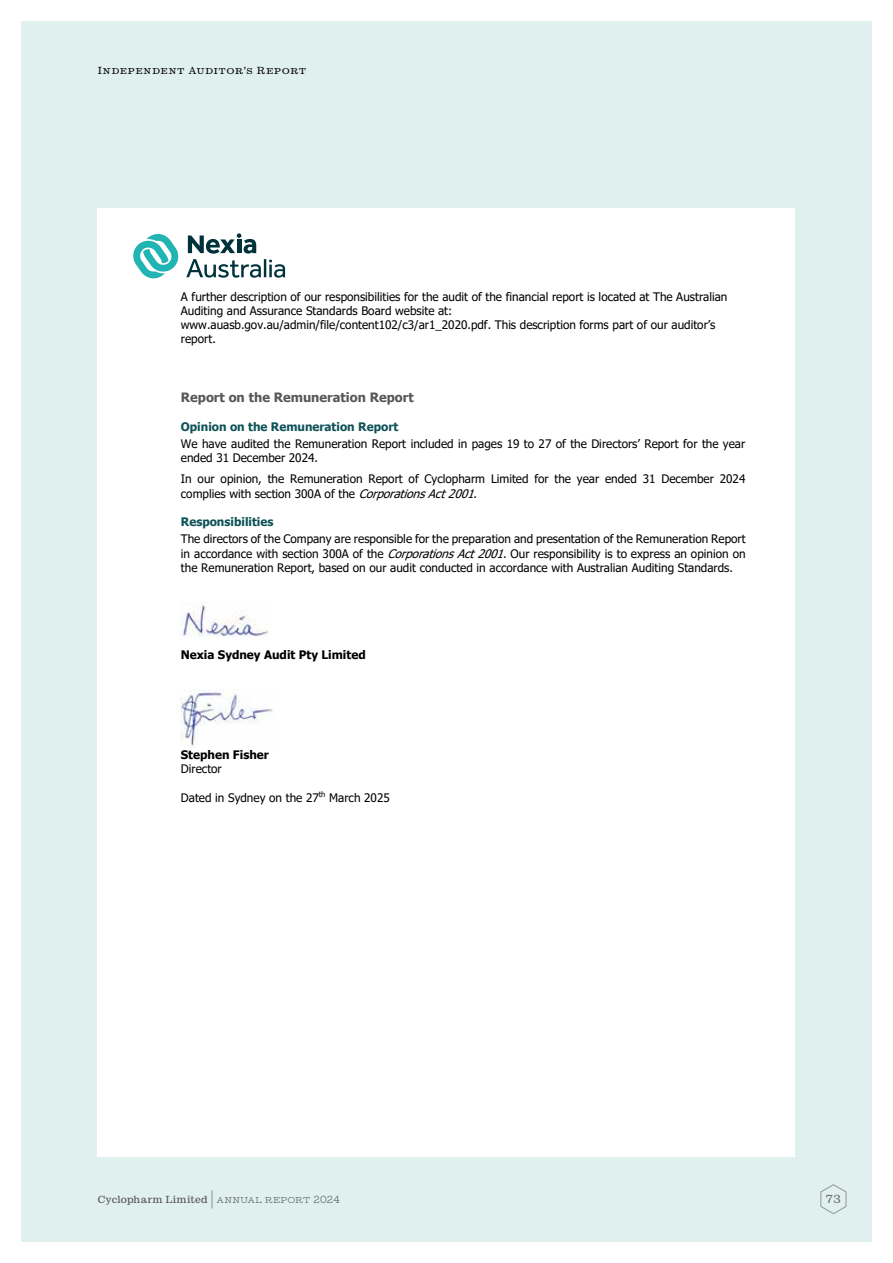
<style>
.page{position:relative;width:893px;height:1263px;background:#fff}
.page>*{position:absolute;margin:0;border:0;box-sizing:border-box;transform-origin:0 0}
.t1{font:700 12.9px "Tahoma";color:#575756}
.t2{font:12px "Ionic No 5";color:#636466}
.t3{font:11.7px/14.1px "Tahoma";color:#000}
.t4{font:700 11.7px "Tahoma";color:#0d5257}
.t5{font:700 11.7px "Tahoma";color:#000}
.t6{font:10.5px "Ionic No 5";letter-spacing:.02em;color:#4d4d4f}
.t7{font:10.5px "Ionic No 5";letter-spacing:.06em;color:#000}
.s1{font-style:italic}
.s2{font-weight:300;font-size:21px}
.s3{font-weight:300}
</style>
<div class="page">
<div style="left:21px;top:21px;width:851px;height:1221px;background:#dff0ef"></div>
<div style="left:98px;top:208px;width:697px;height:949px;background:#fff"></div>
<svg style="left:133px;top:234px;width:46px;height:45px"></svg>
<svg style="left:186px;top:233px;width:99px;height:45px"></svg>
<img style="left:180px;top:602px;width:88px;height:35px">
<img style="left:180px;top:689px;width:93px;height:59px">
<svg style="left:820px;top:1184px;width:26px;height:30px"></svg>
<p class="t7" style="left:98px;top:64px;width:210px">Independent Auditor’s Report</p>
<p class="t3" style="left:181px;top:290px;width:548px">A further description of our responsibilities for the audit of the financial report is located at The Australian Auditing and Assurance Standards Board website at: www.auasb.gov.au/admin/file/content102/c3/ar1_2020.pdf. This description forms part of our auditor’s report.</p>
<p class="t1" style="left:181px;top:388px;width:234px">Report on the Remuneration Report</p>
<p class="t4" style="left:181px;top:418px;width:219px">Opinion on the Remuneration Report</p>
<p class="t3" style="left:181px;top:437px;width:566px">We have audited the Remuneration Report included in pages 19 to 27 of the Directors’ Report for the year ended 31 December 2024.</p>
<p class="t3" style="left:181px;top:473px;width:566px">In our opinion, the Remuneration Report of Cyclopharm Limited for the year ended 31 December 2024 complies with section 300A of the <span class="s1">CorporationsAct2001</span>.</p>
<p class="t4" style="left:181px;top:513px;width:94px">Responsibilities</p>
<p class="t3" style="left:181px;top:533px;width:566px;text-align:justify">The directors of the Company are responsible for the preparation and presentation of the Remuneration Report in accordance with section 300A of the <span class="s1">CorporationsAct2001</span>. Our responsibility is to express an opinion on the Remuneration Report, based on our audit conducted in accordance with Australian Auditing Standards.</p>
<p class="t5" style="left:181px;top:646px;width:186px">Nexia Sydney Audit Pty Limited</p>
<p class="t5" style="left:181px;top:747px;width:90px">Stephen Fisher</p>
<p class="t3" style="left:181px;top:763px;width:42px">Director</p>
<p class="t3" style="left:181px;top:791px;width:210px">Dated in Sydney on the 27<sup>th</sup> March 2025</p>
<p class="t6" style="left:98px;top:1193px;width:243px">Cyclopharm Limited <span class="s2">|</span> <span class="s3">annual report 2024</span></p>
<p class="t2" style="left:826px;top:1192px;width:16px">73</p>
</div>
